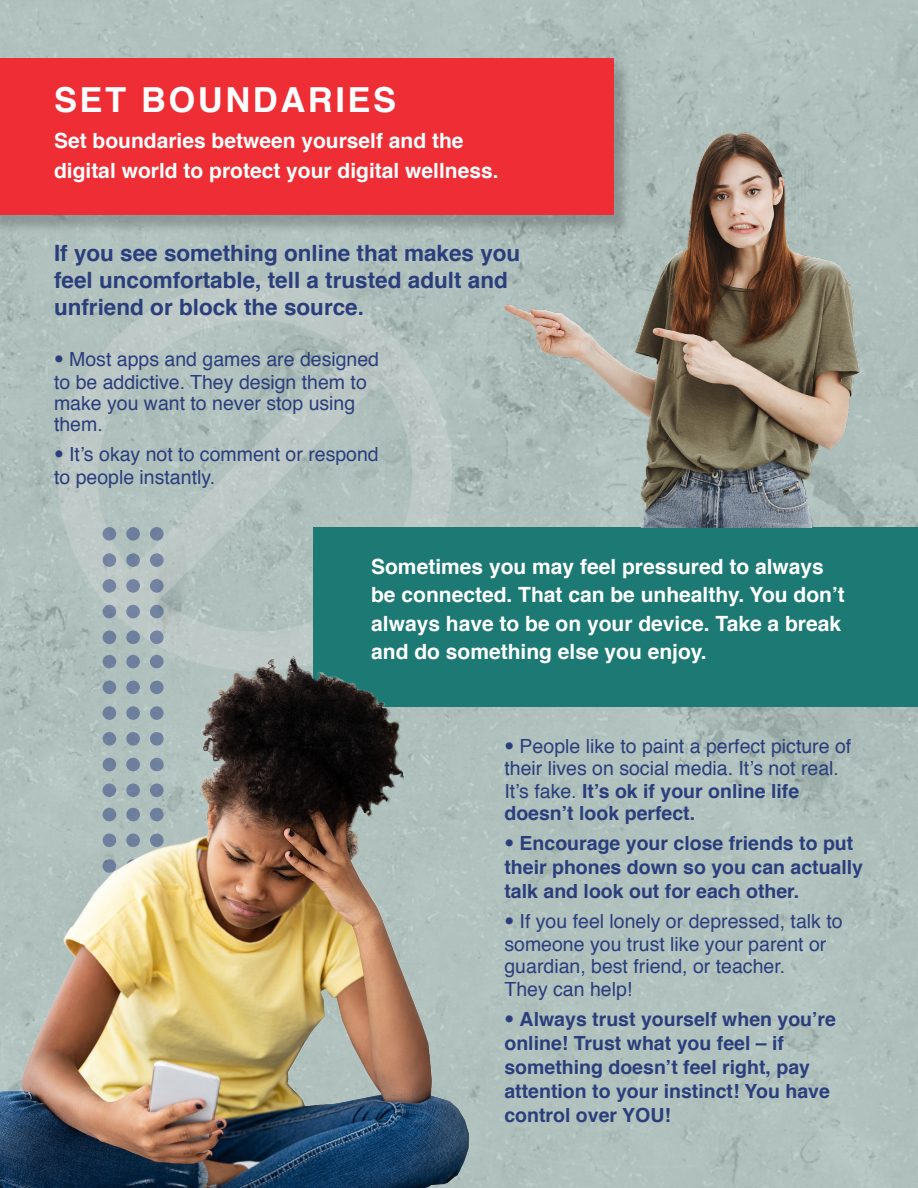
<style>
.page{position:relative;width:918px;height:1188px;background:#b0c1be}
.page>*{position:absolute;margin:0;border:0;box-sizing:border-box;transform-origin:0 0}
.t1{font:700 34.5px "Helvetica";letter-spacing:.075em;color:#fff}
.t2{font:700 22.5px/27px "Helvetica";color:#2b3e7c}
.t3{font:700 21px/28.5px "Helvetica";color:#fff}
.t4{font:19.5px/22.5px "Helvetica";color:#2b3e7c}
.t5{font:700 19.5px/24px "Helvetica";color:#2b3e7c}
.s1{font-weight:300}
.s2{font-weight:400}
</style>
<div class="page">
<svg style="left:58px;top:280px;width:394px;height:362px"></svg>
<div style="left:0;top:61px;width:632px;height:173px;background:#231f20;opacity:.25"></div>
<div style="left:0;top:58px;width:613px;height:157px;background:#ee2d34"></div>
<div style="left:314px;top:527px;width:604px;height:179px;background:#1c7974"></div>
<div style="left:150px;top:553px;width:14px;height:14px;background:#7483a1;border-radius:50%"></div>
<div style="left:150px;top:605px;width:14px;height:13px;background:#7382a0;border-radius:50%"></div>
<div style="left:150px;top:579px;width:14px;height:14px;background:#7383a0;border-radius:50%"></div>
<div style="left:150px;top:631px;width:14px;height:13px;background:#7483a1;border-radius:50%"></div>
<div style="left:150px;top:527px;width:14px;height:14px;background:#6d7f9c;border-radius:50%"></div>
<div style="left:126px;top:553px;width:14px;height:14px;background:#6e809d;border-radius:50%"></div>
<div style="left:126px;top:605px;width:14px;height:13px;background:#7483a1;border-radius:50%"></div>
<div style="left:126px;top:579px;width:14px;height:14px;background:#7383a1;border-radius:50%"></div>
<div style="left:126px;top:631px;width:14px;height:13px;background:#6d7f9c;border-radius:50%"></div>
<div style="left:126px;top:527px;width:14px;height:14px;background:#6c7e9c;border-radius:50%"></div>
<div style="left:103px;top:553px;width:13px;height:14px;background:#7585a2;border-radius:50%"></div>
<div style="left:103px;top:605px;width:13px;height:13px;background:#6f819e;border-radius:50%"></div>
<div style="left:103px;top:579px;width:13px;height:14px;background:#7483a1;border-radius:50%"></div>
<div style="left:103px;top:631px;width:13px;height:13px;background:#6d7f9c;border-radius:50%"></div>
<div style="left:103px;top:527px;width:13px;height:14px;background:#70819e;border-radius:50%"></div>
<img style="left:489px;top:95px;width:387px;height:432px">
<img style="left:0;top:642px;width:483px;height:546px">
<p class="t1" style="left:54px;top:72px;width:344px">SET BOUNDARIES</p>
<p class="t3" style="left:54px;top:127px;width:411px">Set boundaries between yourself and the</p>
<p class="t3" style="left:54px;top:157px;width:446px">digital world to protect your digital wellness.</p>
<p class="t2" style="left:54px;top:240px;width:468px">If you see something online that makes you feel uncomfortable, tell a trusted adult and unfriend or block the source.</p>
<p class="t4" style="left:54px;top:348px;width:327px;line-height:23.4px"><span class="s1">•</span> Most apps and games are designed to be addictive. They design them to</p>
<p class="t4" style="left:54px;top:393px;width:303px;line-height:21px">make you want to never stop using them.</p>
<p class="t4" style="left:54px;top:443px;width:326px;line-height:23.4px"><span class="s1">•</span> It’s okay not to comment or respond to people instantly.</p>
<p class="t3" style="left:371px;top:552px;width:475px">Sometimes you may feel pressured to always be connected. That can be unhealthy. You don’t always have to be on your device. Take a break and do something else you enjoy.</p>
<p class="t4" style="left:504px;top:735px;width:348px"><span class="s1">•</span> People like to paint a perfect picture of their lives on social media. It’s not real.</p>
<p class="t5" style="left:504px;top:779px;width:296px"><span class="s2">It’s fake.</span> It’s ok if your online life</p>
<p class="t5" style="left:504px;top:801px;width:192px">doesn’t look perfect.</p>
<p class="t5" style="left:504px;top:831px;width:360px"><span class="s1">•</span> Encourage your close friends to put their phones down so you can actually talk and look out for each other.</p>
<p class="t4" style="left:504px;top:911px;width:340px"><span class="s1">•</span> If you feel lonely or depressed, talk to someone you trust like your parent or guardian, best friend, or teacher.</p>
<p class="t4" style="left:504px;top:978px;width:129px">They can help!</p>
<p class="t5" style="left:504px;top:1007px;width:333px"><span class="s1">•</span> Always trust yourself when you’re online! Trust what you feel – if something doesn’t feel right, pay attention to your instinct! You have control over YOU!</p>
</div>
